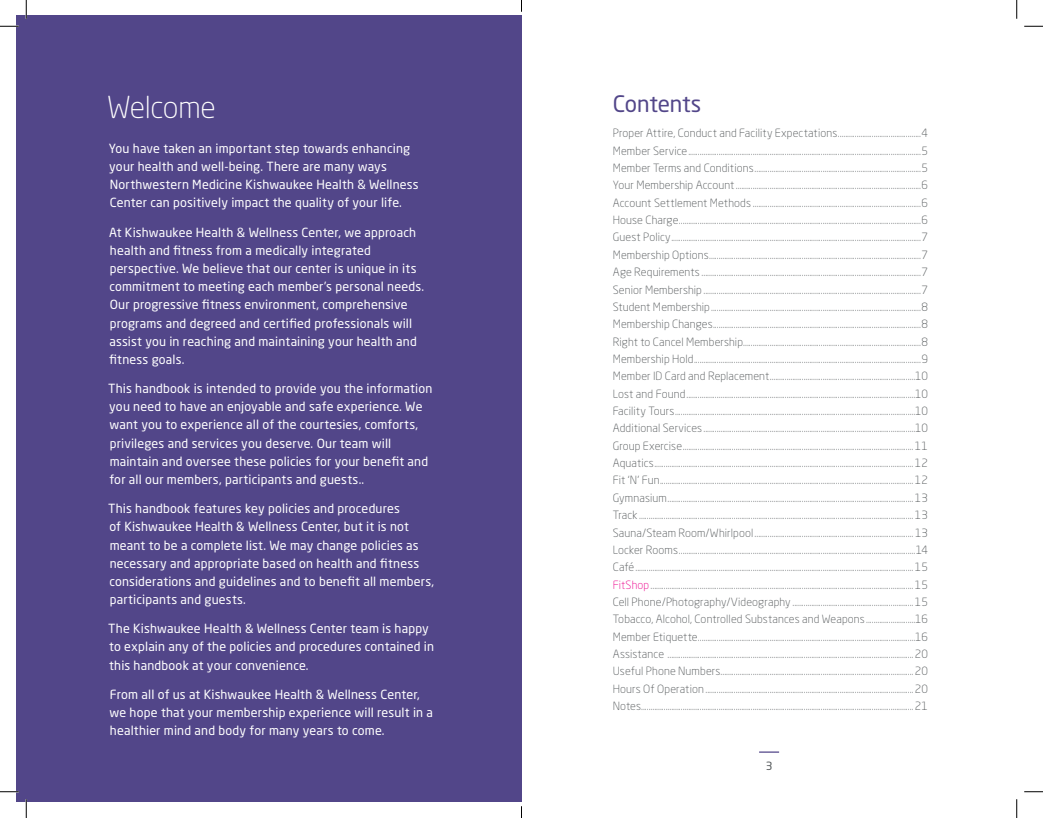
<style>
.page{position:relative;width:1043px;height:818px;background:#fff}
.page>*{position:absolute;margin:0;border:0;box-sizing:border-box;transform-origin:0 0}
.t1{font:300 30px "Neo Sans Pro";letter-spacing:-.015em;color:#fff}
.t2{font:22.5px "Neo Sans Pro";letter-spacing:-.01em;color:#524689}
.t3{font:12.5px/18.1px "Neo Sans Pro";letter-spacing:.015em;color:#fff}
.t4{font:300 11.25px/17.4px "Neo Sans Pro";letter-spacing:.01em;color:#535759;text-align:justify}
.t5{font:11.25px "Neo Sans Pro";color:#535759}
.s1{color:#ed028c}
</style>
<div class="page">
<svg style="left:759px;top:751px;width:20px;height:1px"></svg>
<div style="left:16px;top:16px;width:505px;height:786px;background:#524689"></div>
<svg style="left:0;top:25px;width:19px;height:2px"></svg>
<svg style="left:1024px;top:25px;width:18px;height:2px"></svg>
<svg style="left:0;top:791px;width:19px;height:1px"></svg>
<svg style="left:1024px;top:791px;width:18px;height:1px"></svg>
<svg style="left:25px;top:0;width:2px;height:19px"></svg>
<svg style="left:25px;top:799px;width:2px;height:19px"></svg>
<svg style="left:1016px;top:0;width:1px;height:19px"></svg>
<svg style="left:1016px;top:799px;width:1px;height:19px"></svg>
<svg style="left:521px;top:806px;width:1px;height:12px"></svg>
<h1 class="t1" style="left:107px;top:89px;width:110px">Welcome</h1>
<p class="t3" style="left:109px;top:139px;width:311px">You have taken an important step towards enhancing your health and well-being. There are many ways Northwestern Medicine Kishwaukee Health &amp; Wellness Center can positively impact the quality of your life.</p>
<p class="t3" style="left:109px;top:223px;width:316px">At Kishwaukee Health &amp; Wellness Center, we approach health and fitness from a medically integrated perspective. We believe that our center is unique in its commitment to meeting each member’s personal needs.<br>Our progressive fitness environment, comprehensive programs and degreed and certified professionals will assist you in reaching and maintaining your health and fitness goals.</p>
<p class="t3" style="left:108px;top:379px;width:325px">This handbook is intended to provide you the information you need to have an enjoyable and safe experience. We want you to experience all of the courtesies, comforts, privileges and services you deserve. Our team will maintain and oversee these policies for your benefit and for all our members, participants and guests..</p>
<p class="t3" style="left:108px;top:499px;width:327px">This handbook features key policies and procedures<br>of Kishwaukee Health &amp; Wellness Center, but it is not meant to be a complete list. We may change policies as necessary and appropriate based on health and fitness considerations and guidelines and to benefit all members, participants and guests.</p>
<p class="t3" style="left:108px;top:619px;width:327px">The Kishwaukee Health &amp; Wellness Center team is happy to explain any of the policies and procedures contained in this handbook at your convenience.</p>
<p class="t3" style="left:109px;top:685px;width:325px">From all of us at Kishwaukee Health &amp; Wellness Center, we hope that your membership experience will result in a healthier mind and body for many years to come.</p>
<h2 class="t2" style="left:612px;top:90px;width:90px">Contents</h2>
<p class="t4" style="left:612px;top:124px;width:317px">Proper Attire, Conduct and Facility Expectations............................................4<br>Member Service...........................................................................................................................5<br>Member Terms and Conditions........................................................................................5<br>Your Membership Account..................................................................................................6<br>Account Settlement Methods .........................................................................................6<br>House Charge................................................................................................................................6<br>Guest Policy....................................................................................................................................7<br>Membership Options................................................................................................................7<br>Age Requirements ....................................................................................................................7<br>Senior Membership ...................................................................................................................7<br>Student Membership...............................................................................................................8<br>Membership Changes..............................................................................................................8<br>Right to Cancel Membership..............................................................................................8<br>Membership Hold........................................................................................................................9<br>Member ID Card and Replacement.............................................................................10<br>Lost and Found.........................................................................................................................10<br>Facility Tours...............................................................................................................................10<br>Additional Services ................................................................................................................10<br>Group Exercise..........................................................................................................................11<br>Aquatics.........................................................................................................................................12<br>Fit ‘N’ Fun......................................................................................................................................12<br>Gymnasium..................................................................................................................................13<br>Track .................................................................................................................................................13<br>Sauna/Steam Room/Whirlpool ....................................................................................13<br>Locker Rooms.............................................................................................................................14<br>Café...................................................................................................................................................15<br><span class="s1">FitShop</span>...........................................................................................................................................15<br>Cell Phone/Photography/Videography ................................................................15<br>Tobacco, Alcohol, Controlled Substances and Weapons ..........................16<br>Member Etiquette...................................................................................................................16<br>Assistance ..................................................................................................................................20<br>Useful Phone Numbers......................................................................................................20<br>Hours Of Operation ..............................................................................................................20<br>Notes................................................................................................................................................21</p>
<p class="t5" style="left:765px;top:758px;width:8px">3</p>
</div>
